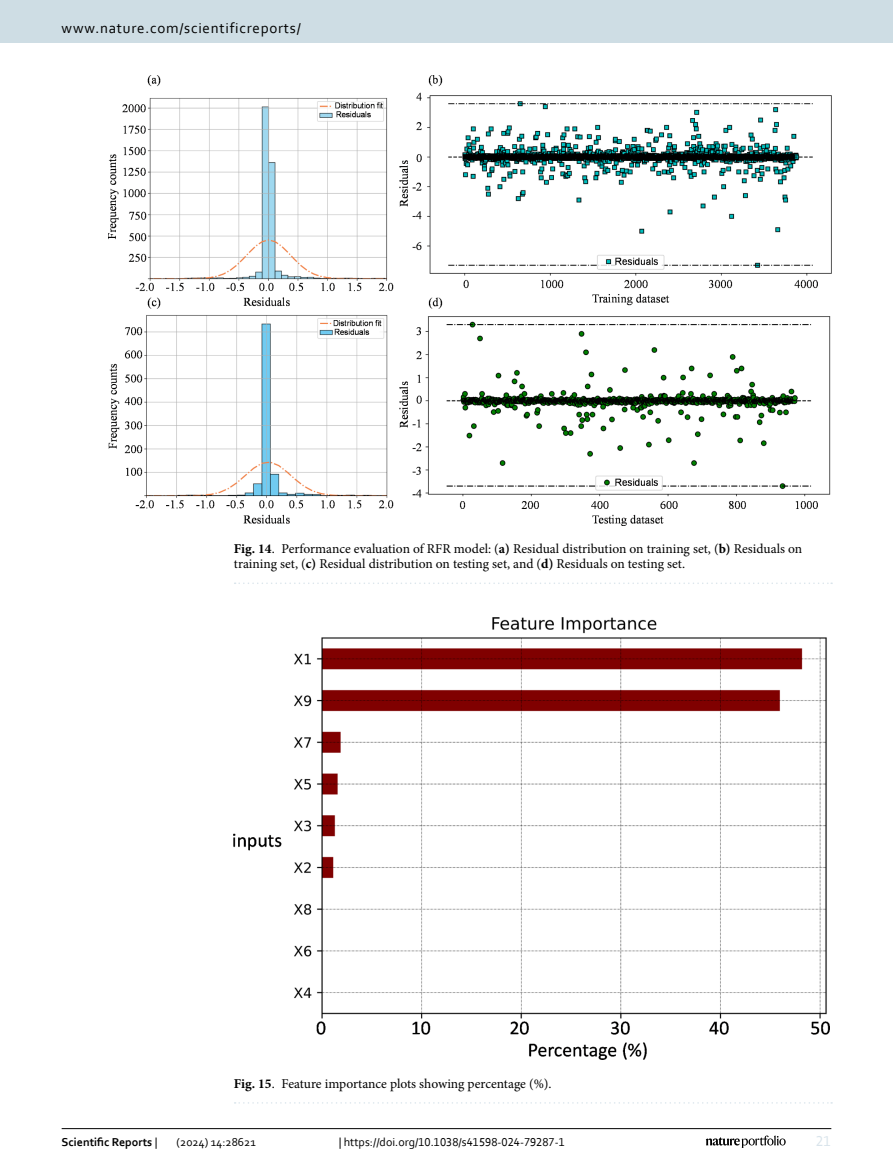
<style>
.page{position:relative;width:893px;height:1174px;background:#fff}
.page>*{position:absolute;margin:0;border:0;box-sizing:border-box;transform-origin:0 0}
.t1{font:15px "Corbel";letter-spacing:.05em;color:#000}
.t2{font:15px "Corbel";color:#d9e4eb}
.Figure_Caption{font:13.5px/15px "Minion Pro";color:#000}
.t3{font:12px "Corbel";color:#000}
.t4{font:700 12px "Corbel";color:#000}
.s1{font-weight:700}
.s2{font-weight:400}
</style>
<div class="page">
<img style="left:234px;top:617px;width:595px;height:442px">
<svg style="left:235px;top:1102px;width:597px;height:1px"></svg>
<img style="left:108px;top:76px;width:723px;height:449px">
<svg style="left:235px;top:582px;width:597px;height:2px"></svg>
<hr style="left:62px;top:1128px;width:769px;height:1px;background:#000">
<svg style="left:706px;top:1135px;width:80px;height:12px"></svg>
<div style="left:0;top:0;width:893px;height:43px;background:#cedde4"></div>
<p class="t1" style="left:62px;top:18px;width:241px">www.nature.com/scientificreports/</p>
<p class="Figure_Caption" style="left:234px;top:541px;width:570px"><span class="s1">Fig. 14</span>. Performance evaluation of RFR model: (<span class="s1">a)</span> Residual distribution on training set, (<span class="s1">b)</span> Residuals on training set, (<span class="s1">c)</span> Residual distribution on testing set, and (<span class="s1">d)</span> Residuals on testing set.</p>
<p class="Figure_Caption" style="left:234px;top:1076px;width:319px"><span class="s1">Fig. 15</span>. Feature importance plots showing percentage (%).</p>
<p class="t4" style="left:62px;top:1134px;width:97px">Scientific Reports <span class="s2">|</span></p>
<p class="t3" style="left:177px;top:1134px;width:81px">(2024) 14:28621</p>
<p class="t3" style="left:339px;top:1134px;width:228px">| https://doi.org/10.1038/s41598-024-79287-1</p>
<p class="t2" style="left:816px;top:1132px;width:17px">21</p>
</div>
